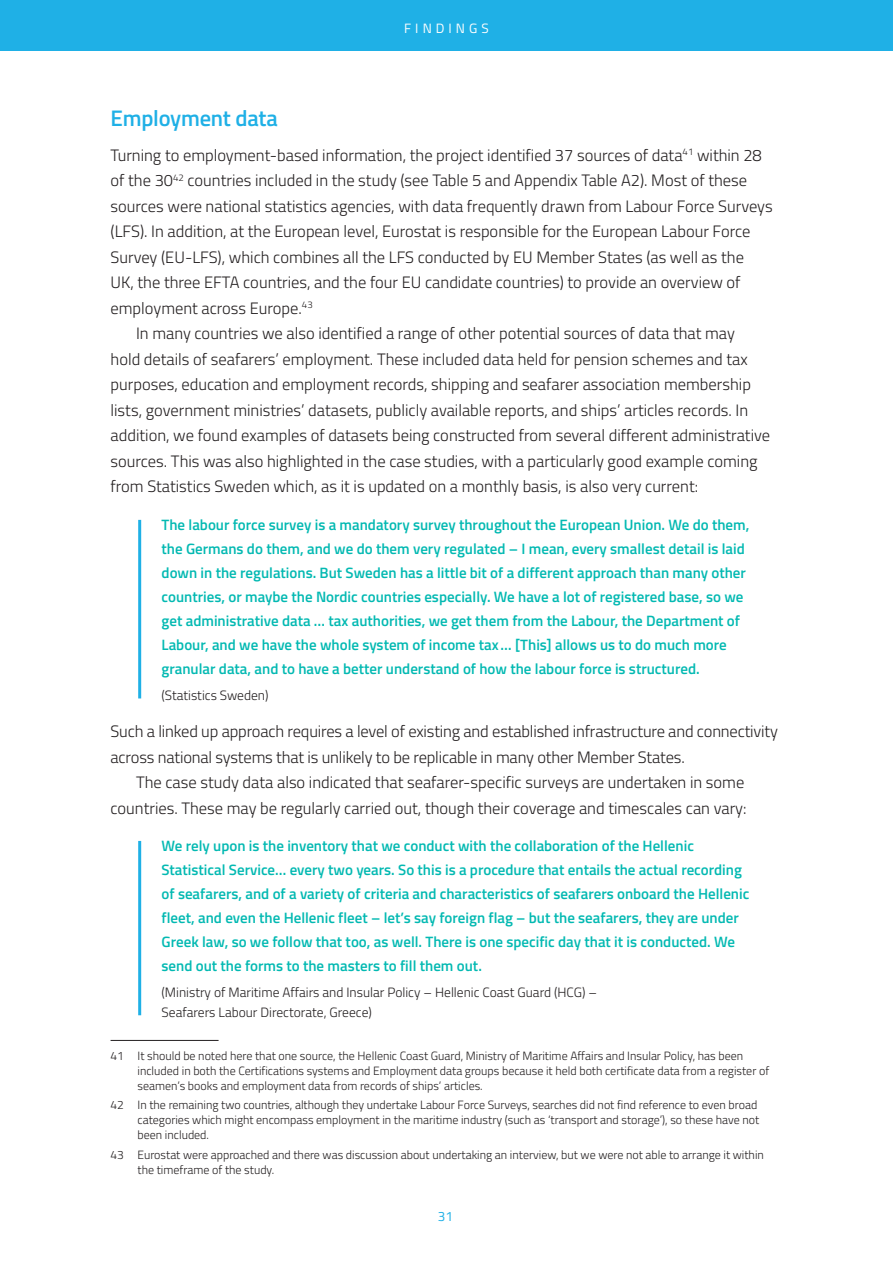
<style>
.page{position:relative;width:893px;height:1263px;background:#fff}
.page>*{position:absolute;margin:0;border:0;box-sizing:border-box;transform-origin:0 0}
._7-C-head{font:600 22.5px "Titillium Web";letter-spacing:-.01em;color:#1fb0e6}
._0_Normal{font:300 16.5px/25.5px "Titillium Web";color:#231f20}
._2_Fullout-Halfpaced{font:300 16.5px/25.5px "Titillium Web";color:#231f20}
.SC1_Blockquote{font:600 15px/24px "Titillium Web";color:#03b9b2}
.SC4_Attrib{font:300 13.5px/19.5px "Titillium Web";color:#231f20}
.t1{font:13.5px "Titillium Web";letter-spacing:.3em;color:#fff}
.t2{font:13.5px "Titillium Web";color:#1fb0e6}
.SC0_Footnote{font:300 12px/15px "Titillium Web";color:#231f20}
</style>
<div class="page">
<div style="left:0;top:0;width:893px;height:51px;background:#1fb0e6"></div>
<hr style="left:111px;top:1040px;width:108px;height:1px;background:#231f20">
<hr style="left:138px;top:841px;width:3px;height:174px;background:#1fb0e6">
<hr style="left:138px;top:520px;width:3px;height:178px;background:#1fb0e6">
<p class="t1" style="left:404px;top:19px;width:86px">FINDINGS</p>
<p class="_7-C-head" style="left:111px;top:102px;width:169px">Employment data</p>
<p class="_2_Fullout-Halfpaced" style="left:111px;top:141px;width:664px">Turning to employment-based information, the project identified 37 sources of data<sup>41</sup> within 28 of the 30<sup>42</sup> countries included in the study (see Table 5 and Appendix Table A2). Most of these sources were national statistics agencies, with data frequently drawn from Labour Force Surveys (LFS). In addition, at the European level, Eurostat is responsible for the European Labour Force Survey (EU-LFS), which combines all the LFS conducted by EU Member States (as well as the<br>UK, the three EFTA countries, and the four EU candidate countries) to provide an overview of employment across Europe.<sup>43</sup></p>
<p class="_0_Normal" style="left:111px;top:320px;width:661px;text-indent:26px">In many countries we also identified a range of other potential sources of data that may<br>hold details of seafarers’ employment. These included data held for pension schemes and tax purposes, education and employment records, shipping and seafarer association membership lists, government ministries’ datasets, publicly available reports, and ships’ articles records. In addition, we found examples of datasets being constructed from several different administrative sources. This was also highlighted in the case studies, with a particularly good example coming from Statistics Sweden which, as it is updated on a monthly basis, is also very current:</p>
<p class="SC1_Blockquote" style="left:162px;top:512px;width:589px">The labour force survey is a mandatory survey throughout the European Union. We do them, the Germans do them, and we do them very regulated – I mean, every smallest detail is laid down in the regulations. But Sweden has a little bit of a different approach than many other countries, or maybe the Nordic countries especially. We have a lot of registered base, so we get administrative data … tax authorities, we get them from the Labour, the Department of Labour, and we have the whole system of income tax… [This] allows us to do much more granular data, and to have a better understand of how the labour force is structured.</p>
<p class="SC4_Attrib" style="left:162px;top:685px;width:108px">(Statistics Sweden)</p>
<p class="_2_Fullout-Halfpaced" style="left:111px;top:718px;width:669px">Such a linked up approach requires a level of existing and established infrastructure and connectivity across national systems that is unlikely to be replicable in many other Member States.</p>
<p class="_0_Normal" style="left:111px;top:769px;width:637px;text-align:right">The case study data also indicated that seafarer-specific surveys are undertaken in some countries. These may be regularly carried out, though their coverage and timescales can vary:</p>
<p class="SC1_Blockquote" style="left:162px;top:833px;width:589px">We rely upon is the inventory that we conduct with the collaboration of the Hellenic Statistical Service… every two years. So this is a procedure that entails the actual recording of seafarers, and of a variety of criteria and characteristics of seafarers onboard the Hellenic fleet, and even the Hellenic fleet – let’s say foreign flag – but the seafarers, they are under Greek law, so we follow that too, as well. There is one specific day that it is conducted. We send out the forms to the masters to fill them out.</p>
<p class="SC4_Attrib" style="left:162px;top:982px;width:437px">(Ministry of Maritime Affairs and Insular Policy – Hellenic Coast Guard (HCG) –<br>Seafarers Labour Directorate, Greece)</p>
<p class="SC0_Footnote" style="left:138px;top:1047px;width:633px;text-indent:-27px">41 It should be noted here that one source, the Hellenic Coast Guard, Ministry of Maritime Affairs and Insular Policy, has been included in both the Certifications systems and Employment data groups because it held both certificate data from a register of seamen’s books and employment data from records of ships’ articles.</p>
<p class="SC0_Footnote" style="left:138px;top:1097px;width:623px;text-indent:-27px">42 In the remaining two countries, although they undertake Labour Force Surveys, searches did not find reference to even broad categories which might encompass employment in the maritime industry (such as ‘transport and storage’), so these have not been included.</p>
<p class="SC0_Footnote" style="left:138px;top:1146px;width:628px;text-indent:-27px">43 Eurostat were approached and there was discussion about undertaking an interview, but we were not able to arrange it within the timeframe of the study.</p>
<p class="t2" style="left:438px;top:1206px;width:17px">31</p>
</div>
